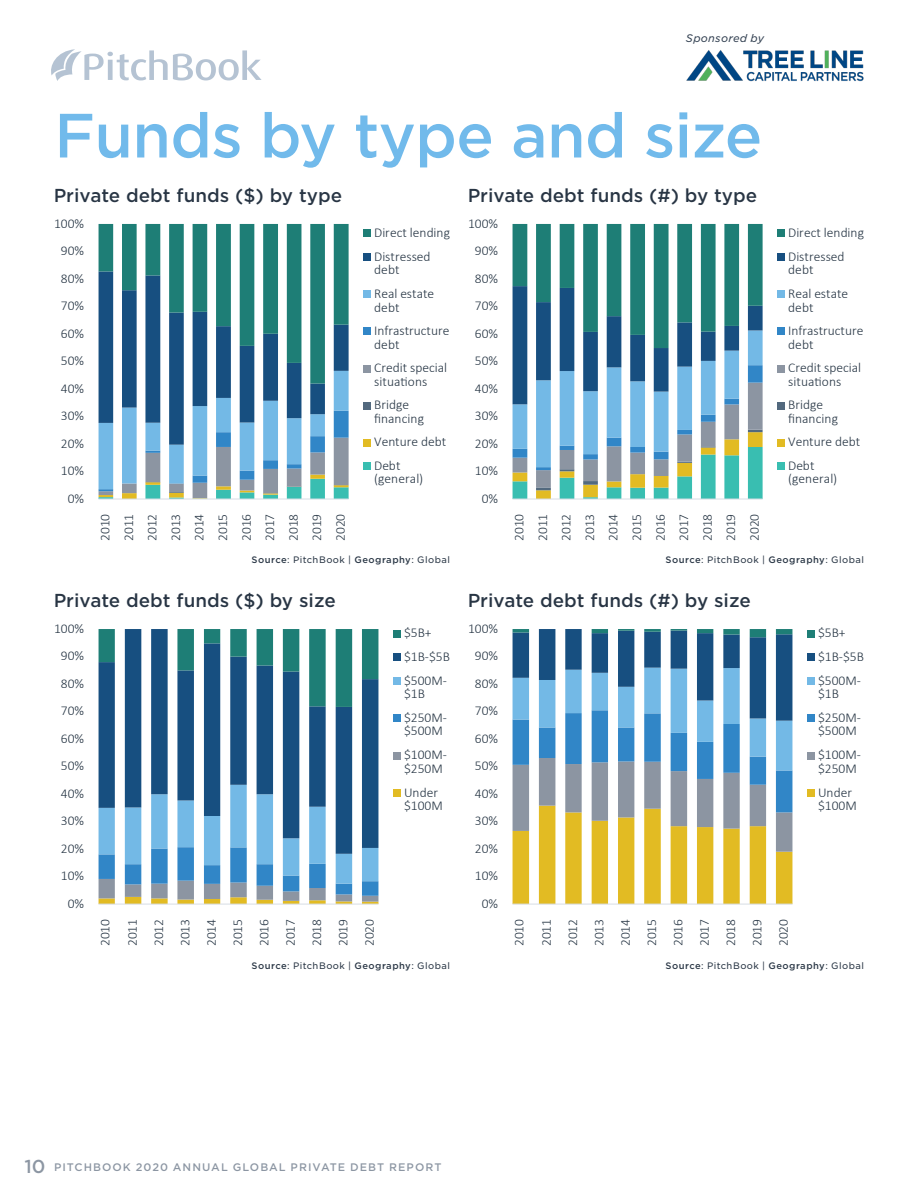
<style>
.page{position:relative;width:918px;height:1188px;background:#fff}
.page>*{position:absolute;margin:0;border:0;box-sizing:border-box;transform-origin:0 0}
.t1{font:500 60px "Gotham S Sm";letter-spacing:-.02em;color:#71baeb}
.t2{font:500 18px "Gotham S Sm";color:#283544}
.t3{font:300 13.5px/23.5px "Calibri";color:#253443}
.t4{font:500 10.5px "Gotham S Sm";letter-spacing:.095em;color:#8c96a3}
.t5{font:italic 10.5px "Gotham S Sm";letter-spacing:.025em;color:#334152}
.Fine_print{font:9px "Gotham S Sm";letter-spacing:.05em;color:#283544}
.s1{font-weight:500}
.s2{font-size:18px}
</style>
<div class="page">
<img style="left:686px;top:50px;width:178px;height:32px">
<div style="left:364px;top:439px;width:7px;height:7px;background:#e2bb23"></div>
<div style="left:364px;top:290px;width:7px;height:8px;background:#73b9e6"></div>
<div style="left:364px;top:328px;width:7px;height:7px;background:#3186c7"></div>
<div style="left:364px;top:253px;width:7px;height:8px;background:#174f80"></div>
<div style="left:364px;top:230px;width:7px;height:7px;background:#1e7e76"></div>
<div style="left:364px;top:462px;width:7px;height:8px;background:#39beb1"></div>
<div style="left:364px;top:365px;width:7px;height:7px;background:#8c95a2"></div>
<div style="left:364px;top:402px;width:7px;height:7px;background:#52697e"></div>
<svg style="left:99px;top:224px;width:250px;height:275px"></svg>
<hr style="left:99px;top:499px;width:250px;height:1px;background:#d7dde4">
<svg style="left:99px;top:854px;width:279px;height:50px"></svg>
<svg style="left:99px;top:707px;width:279px;height:147px"></svg>
<svg style="left:99px;top:629px;width:279px;height:78px"></svg>
<div style="left:393px;top:630px;width:8px;height:7px;background:#1e7e76"></div>
<div style="left:393px;top:654px;width:8px;height:7px;background:#174f80"></div>
<div style="left:393px;top:677px;width:8px;height:8px;background:#73b9e6"></div>
<div style="left:393px;top:714px;width:8px;height:8px;background:#3186c7"></div>
<div style="left:393px;top:752px;width:8px;height:7px;background:#8c95a2"></div>
<div style="left:393px;top:789px;width:8px;height:8px;background:#e2bb23"></div>
<hr style="left:99px;top:904px;width:279px;height:1px;background:#d7dde4">
<svg style="left:513px;top:224px;width:250px;height:275px"></svg>
<div style="left:778px;top:439px;width:7px;height:7px;background:#e2bb23"></div>
<div style="left:778px;top:290px;width:7px;height:8px;background:#73b9e6"></div>
<div style="left:778px;top:328px;width:7px;height:7px;background:#3186c7"></div>
<div style="left:778px;top:253px;width:7px;height:8px;background:#174f80"></div>
<div style="left:778px;top:230px;width:7px;height:7px;background:#1e7e76"></div>
<div style="left:778px;top:462px;width:7px;height:8px;background:#39beb1"></div>
<div style="left:778px;top:365px;width:7px;height:7px;background:#8c95a2"></div>
<div style="left:778px;top:402px;width:7px;height:7px;background:#52697e"></div>
<hr style="left:513px;top:499px;width:250px;height:1px;background:#d7dde4">
<svg style="left:513px;top:629px;width:279px;height:275px"></svg>
<div style="left:807px;top:630px;width:8px;height:7px;background:#1e7e76"></div>
<div style="left:807px;top:654px;width:8px;height:7px;background:#174f80"></div>
<div style="left:807px;top:677px;width:8px;height:8px;background:#73b9e6"></div>
<div style="left:807px;top:714px;width:8px;height:8px;background:#3186c7"></div>
<div style="left:807px;top:752px;width:8px;height:7px;background:#8c95a2"></div>
<div style="left:807px;top:789px;width:8px;height:8px;background:#e2bb23"></div>
<hr style="left:513px;top:904px;width:279px;height:1px;background:#d7dde4">
<svg style="left:51px;top:49px;width:211px;height:32px"></svg>
<p class="t5" style="left:686px;top:31px;width:80px">Sponsored by</p>
<p class="t1" style="left:54px;top:95px;width:710px">Funds by type and size</p>
<p class="t2" style="left:54px;top:183px;width:290px">Private debt funds ($) by type</p>
<p class="t2" style="left:468px;top:183px;width:291px">Private debt funds (#) by type</p>
<p class="t3" style="left:54px;top:211px;width:32px">100%</p>
<p class="t3" style="left:374px;top:221px;width:77px">Direct lending</p>
<p class="t3" style="left:468px;top:211px;width:32px">100%</p>
<p class="t3" style="left:788px;top:221px;width:77px">Direct lending</p>
<p class="t3" style="left:61px;top:239px;width:25px">90%</p>
<p class="t3" style="left:61px;top:266px;width:25px">80%</p>
<p class="t3" style="left:374px;top:250px;width:58px;line-height:13.5px">Distressed debt</p>
<p class="t3" style="left:475px;top:239px;width:25px">90%</p>
<p class="t3" style="left:475px;top:266px;width:25px">80%</p>
<p class="t3" style="left:788px;top:250px;width:58px;line-height:13.5px">Distressed debt</p>
<p class="t3" style="left:61px;top:294px;width:25px">70%</p>
<p class="t3" style="left:61px;top:321px;width:25px">60%</p>
<p class="t3" style="left:374px;top:287px;width:62px;line-height:13.5px">Real estate debt</p>
<p class="t3" style="left:374px;top:324px;width:77px;line-height:13.5px">Infrastructure debt</p>
<p class="t3" style="left:475px;top:294px;width:25px">70%</p>
<p class="t3" style="left:475px;top:321px;width:25px">60%</p>
<p class="t3" style="left:788px;top:287px;width:62px;line-height:13.5px">Real estate debt</p>
<p class="t3" style="left:788px;top:324px;width:77px;line-height:13.5px">Infrastructure debt</p>
<p class="t3" style="left:61px;top:349px;width:25px">50%</p>
<p class="t3" style="left:61px;top:376px;width:25px">40%</p>
<p class="t3" style="left:61px;top:404px;width:25px">30%</p>
<p class="t3" style="left:374px;top:361px;width:75px;line-height:13.5px">Credit special situations</p>
<p class="t3" style="left:374px;top:398px;width:51px;line-height:13.5px">Bridge financing</p>
<p class="t3" style="left:475px;top:349px;width:25px">50%</p>
<p class="t3" style="left:475px;top:376px;width:25px">40%</p>
<p class="t3" style="left:475px;top:404px;width:25px">30%</p>
<p class="t3" style="left:788px;top:361px;width:75px;line-height:13.5px">Credit special situations</p>
<p class="t3" style="left:788px;top:398px;width:51px;line-height:13.5px">Bridge financing</p>
<p class="t3" style="left:61px;top:431px;width:25px">20%</p>
<p class="t3" style="left:374px;top:430px;width:74px">Venture debt</p>
<p class="t3" style="left:475px;top:431px;width:25px">20%</p>
<p class="t3" style="left:788px;top:430px;width:74px">Venture debt</p>
<p class="t3" style="left:61px;top:459px;width:25px">10%</p>
<p class="t3" style="left:374px;top:459px;width:51px;line-height:13.5px">Debt (general)</p>
<p class="t3" style="left:475px;top:459px;width:25px">10%</p>
<p class="t3" style="left:788px;top:459px;width:51px;line-height:13.5px">Debt (general)</p>
<p class="t3" style="left:68px;top:486px;width:18px">0%</p>
<p class="t3" style="left:482px;top:486px;width:18px">0%</p>
<p class="t3" style="left:93px;top:541px;width:29px;text-align:justify;rotate:-90deg">2010<br>2011<br>2012<br>2013<br>2014<br>2015<br>2016<br>2017<br>2018<br>2019<br>2020</p>
<p class="t3" style="left:507px;top:541px;width:29px;text-align:justify;rotate:-90deg">2010<br>2011<br>2012<br>2013<br>2014<br>2015<br>2016<br>2017<br>2018<br>2019<br>2020</p>
<p class="Fine_print" style="left:252px;top:554px;width:200px"><span class="s1">Source</span>: PitchBook | <span class="s1">Geography</span>: Global</p>
<p class="Fine_print" style="left:666px;top:554px;width:200px"><span class="s1">Source</span>: PitchBook | <span class="s1">Geography</span>: Global</p>
<p class="t2" style="left:54px;top:589px;width:284px">Private debt funds ($) by size</p>
<p class="t2" style="left:468px;top:589px;width:285px">Private debt funds (#) by size</p>
<p class="t3" style="left:54px;top:616px;width:32px">100%</p>
<p class="t3" style="left:61px;top:644px;width:25px">90%</p>
<p class="t3" style="left:61px;top:671px;width:25px">80%</p>
<p class="t3" style="left:61px;top:699px;width:25px">70%</p>
<p class="t3" style="left:61px;top:726px;width:25px">60%</p>
<p class="t3" style="left:61px;top:754px;width:25px">50%</p>
<p class="t3" style="left:61px;top:781px;width:25px">40%</p>
<p class="t3" style="left:404px;top:621px;width:47px">$5B+ $1B-$5B $500M-</p>
<p class="t3" style="left:404px;top:682px;width:44px">$1B $250M-</p>
<p class="t3" style="left:404px;top:719px;width:44px;line-height:24px">$500M $100M-</p>
<p class="t3" style="left:404px;top:756px;width:40px">$250M<br>Under</p>
<p class="t3" style="left:404px;top:794px;width:40px">$100M</p>
<p class="t3" style="left:468px;top:616px;width:32px">100%</p>
<p class="t3" style="left:818px;top:621px;width:47px">$5B+ $1B-$5B $500M-</p>
<p class="t3" style="left:818px;top:682px;width:44px">$1B $250M-</p>
<p class="t3" style="left:818px;top:719px;width:44px;line-height:24px">$500M $100M-</p>
<p class="t3" style="left:818px;top:756px;width:40px">$250M<br>Under</p>
<p class="t3" style="left:818px;top:794px;width:40px">$100M</p>
<p class="t3" style="left:475px;top:644px;width:25px">90%</p>
<p class="t3" style="left:475px;top:671px;width:25px">80%</p>
<p class="t3" style="left:475px;top:699px;width:25px">70%</p>
<p class="t3" style="left:475px;top:726px;width:25px">60%</p>
<p class="t3" style="left:475px;top:754px;width:25px">50%</p>
<p class="t3" style="left:475px;top:781px;width:25px">40%</p>
<p class="t3" style="left:61px;top:809px;width:25px">30%</p>
<p class="t3" style="left:475px;top:809px;width:25px">30%</p>
<p class="t3" style="left:61px;top:836px;width:25px">20%</p>
<p class="t3" style="left:475px;top:836px;width:25px">20%</p>
<p class="t3" style="left:61px;top:864px;width:25px">10%</p>
<p class="t3" style="left:475px;top:864px;width:25px">10%</p>
<p class="t3" style="left:68px;top:891px;width:18px">0%</p>
<p class="t3" style="left:482px;top:891px;width:18px">0%</p>
<p class="t3" style="left:92px;top:946px;width:29px;line-height:26.4px;text-align:justify;rotate:-90deg">2010<br>2011<br>2012<br>2013<br>2014<br>2015<br>2016<br>2017<br>2018<br>2019<br>2020</p>
<p class="t3" style="left:506px;top:946px;width:29px;line-height:26.4px;text-align:justify;rotate:-90deg">2010<br>2011<br>2012<br>2013<br>2014<br>2015<br>2016<br>2017<br>2018<br>2019<br>2020</p>
<p class="Fine_print" style="left:252px;top:959px;width:200px"><span class="s1">Source</span>: PitchBook | <span class="s1">Geography</span>: Global</p>
<p class="Fine_print" style="left:666px;top:959px;width:200px"><span class="s1">Source</span>: PitchBook | <span class="s1">Geography</span>: Global</p>
<p class="t4" style="left:24px;top:1160px;width:419px"><span class="s2">10</span> PITCHBOOK 2020 ANNUAL GLOBAL PRIVATE DEBT REPORT</p>
</div>
